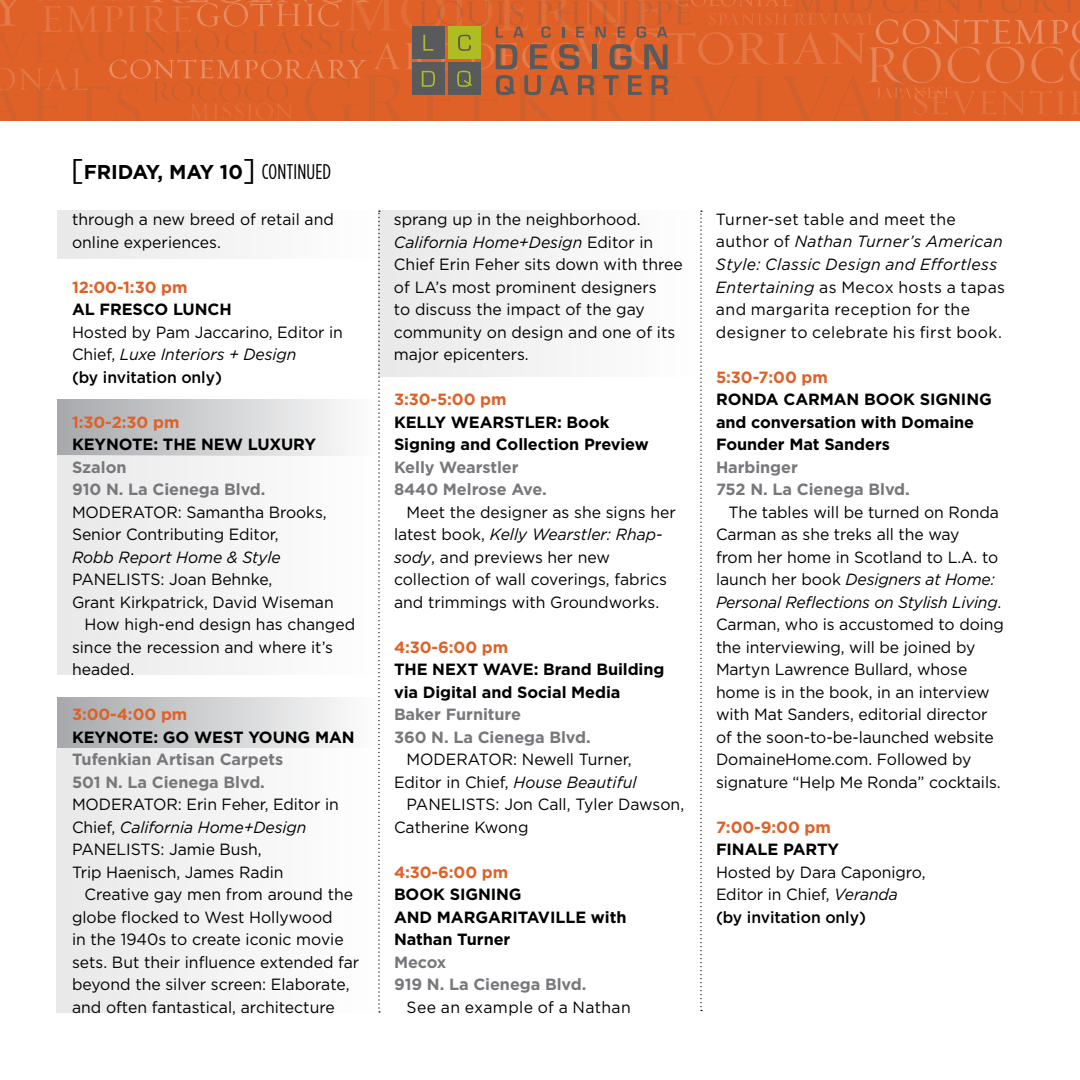
<style>
.page{position:relative;width:1080px;height:1080px;background:#fff}
.page>*{position:absolute;margin:0;border:0;box-sizing:border-box;transform-origin:0 0}
.t1{font:700 20px "Gotham";color:#000}
.t2{font:16.25px/22.5px "Gotham";letter-spacing:-.005em;color:#000}
.t3{font:700 16.25px/22.5px "Gotham";letter-spacing:-.005em;color:#000}
.t4{font:16.25px/22.5px "Gotham";letter-spacing:.025em;color:#000}
.t5{font:700 16.25px/22.5px "Gotham";letter-spacing:-.005em;color:#77787b}
.t6{font:700 16.25px "Gotham";letter-spacing:-.005em;color:#df6127}
.t7{font:italic 16.25px "Gotham";letter-spacing:-.005em;color:#000}
.s1{font-weight:400;font-size:30px}
.s2{font-family:"Gotham Condensed";font-weight:400;font-size:21.25px}
.s3{font-style:italic}
.s4{font-weight:500}
</style>
<div class="page">
<svg style="left:0;top:0;width:1080px;height:121px;background:#d6642d"></svg>
<div style="left:57px;top:211px;width:322px;height:48px;background:#f3f3f4"></div>
<div style="left:378px;top:211px;width:323px;height:166px;background:#f3f3f4"></div>
<div style="left:57px;top:698px;width:321px;height:50px;background:linear-gradient(to right,#a6a9ab,#fefdfe)"></div>
<div style="left:57px;top:748px;width:322px;height:264px;background:#f2f2f3"></div>
<div style="left:57px;top:400px;width:321px;height:56px;background:linear-gradient(to right,#a6a9ab,#fefdfe)"></div>
<div style="left:57px;top:456px;width:321px;height:219px;background:#f3f3f4"></div>
<svg style="left:378px;top:211px;width:2px;height:801px"></svg>
<svg style="left:700px;top:211px;width:2px;height:800px"></svg>
<p class="t1" style="left:71px;top:158px;width:262px"><span class="s1">[</span>FRI DAY, MAY 10<span class="s1">]</span> <span class="s2">CONTINUED</span></p>
<p class="t2" style="left:72px;top:208px;width:263px">through a new breed of retail and online experiences.</p>
<p class="t6" style="left:72px;top:276px;width:117px">12:00-1:30 pm</p>
<p class="t3" style="left:72px;top:298px;width:161px">Al Fresco Lunch</p>
<p class="t2" style="left:72px;top:320px;width:272px">Hosted by Pam Jaccarino, Editor in<br>Chief, <span class="s3">Luxe Interiors + Design<br></span><span class="s4">(by invitation only)</span></p>
<p class="t6" style="left:72px;top:411px;width:109px">1:30-2:30 pm</p>
<p class="t3" style="left:72px;top:433px;width:246px">Keynote: The New Luxury</p>
<p class="t5" style="left:72px;top:455px;width:195px">Szalon<br>910 N. La Cienega Blvd.</p>
<p class="t2" style="left:72px;top:500px;width:256px">MODERATOR: Samantha Brooks,<br>Senior Contributing Editor,</p>
<p class="t7" style="left:72px;top:546px;width:210px">Robb Report Home &amp; Style</p>
<p class="t2" style="left:72px;top:568px;width:202px">PANELISTS: Joan Behnke,</p>
<p class="t2" style="left:72px;top:590px;width:263px">Grant Kirkpatrick, David Wiseman</p>
<p class="t2" style="left:84px;top:613px;width:272px">How high-end design has changed</p>
<p class="t2" style="left:72px;top:635px;width:263px">since the recession and where it’s</p>
<p class="t2" style="left:72px;top:658px;width:64px">headed.</p>
<p class="t6" style="left:72px;top:703px;width:117px">3:00-4:00 pm</p>
<p class="t3" style="left:72px;top:725px;width:281px">Keynote: Go West Young Man</p>
<p class="t5" style="left:72px;top:748px;width:213px">Tufenkian Artisan Carpets<br>501 N. La Cienega Blvd.</p>
<p class="t2" style="left:72px;top:793px;width:268px">MODERATOR: Erin Feher, Editor in<br>Chief, <span class="s3">California Home+Design<br></span>PANELISTS: Jamie Bush,<br>Trip Haenisch, James Radin</p>
<p class="t2" style="left:72px;top:883px;width:289px;text-indent:12px">Creative gay men from around the globe flocked to West Hollywood<br>in the 1940s to create iconic movie sets. But their influence extended far beyond the silver screen: Elaborate, and often fantastical, architecture</p>
<p class="t2" style="left:394px;top:208px;width:290px">sprang up in the neighborhood.<br><span class="s3">California Home+Design</span> Editor in<br>Chief Erin Feher sits down with three of LA’s most prominent designers<br>to discuss the impact of the gay community on design and one of its major epicenters.</p>
<p class="t6" style="left:394px;top:388px;width:114px">3:30-5:00 pm</p>
<p class="t3" style="left:394px;top:410px;width:12px">Kell</p>
<p class="t3" style="left:394px;top:410px;width:256px;text-align:center">y Wearstle r: Book<br>Signing and Collection Preview</p>
<p class="t5" style="left:394px;top:455px;width:154px">Kelly Wearstler<br>8440 Melrose Ave.</p>
<p class="t2" style="left:394px;top:500px;width:283px;text-indent:12px">Meet the designer as she signs her latest book, <span class="s3">Kelly Wearstler: Rhap&shy;sody</span>, and previews her new collection of wall coverings, fabrics and trimmings with Groundworks.</p>
<p class="t6" style="left:394px;top:636px;width:116px">4:30-6:00 pm</p>
<p class="t3" style="left:394px;top:658px;width:272px">The Next Wave: Brand Building via Digital and Social Media</p>
<p class="t5" style="left:394px;top:703px;width:198px">Baker Furniture<br>360 N. La Cienega Blvd.</p>
<p class="t2" style="left:407px;top:748px;width:227px">MODERATOR: Newell Turner,</p>
<p class="t2" style="left:394px;top:770px;width:244px">Editor in Chief, <span class="s3">House Beautiful</span></p>
<p class="t2" style="left:407px;top:793px;width:279px">PANELISTS: Jon Call, Tyler Dawson,</p>
<p class="t2" style="left:394px;top:815px;width:136px">Catherine Kwong</p>
<p class="t6" style="left:394px;top:861px;width:116px">4:30-6:00 pm</p>
<p class="t3" style="left:394px;top:883px;width:172px">Book Sign ing<br>and Margaritaville</p>
<p class="t3" style="left:591px;top:905px;width:37px">with</p>
<p class="t3" style="left:394px;top:928px;width:118px">Nathan Turner</p>
<p class="t5" style="left:394px;top:950px;width:194px">Mecox<br>919 N. La Cienega Blvd.</p>
<p class="t4" style="left:407px;top:995px;width:226px">See an example of a Nathan</p>
<p class="t4" style="left:716px;top:208px;width:291px">Turner-set table and meet the author of <span class="s3">Nathan Turner’s American Style: Classic Design and Effortless Entertaining</span> as Mecox hosts a tapas and margarita reception for the designer to celebrate his first book.</p>
<p class="t6" style="left:716px;top:366px;width:113px">5:30-7:00 pm</p>
<p class="t3" style="left:716px;top:388px;width:14px">Rond</p>
<p class="t3" style="left:766px;top:388px;width:112px">a Carman boo</p>
<p class="t3" style="left:716px;top:388px;width:263px;text-indent:187px">k signing and conversation with Domaine<br>Founder Mat Sanders</p>
<p class="t5" style="left:716px;top:455px;width:195px">Harbinger<br>752 N. La Cienega Blvd.</p>
<p class="t2" style="left:716px;top:500px;width:290px;text-indent:12px">The tables will be turned on Ronda Carman as she treks all the way<br>from her home in Scotland to L.A. to launch her book <span class="s3">Designers at Home:<br>Personal Reflections on Stylish Living</span>.<br>Carman, who is accustomed to doing the interviewing, will be joined by Martyn Lawrence Bullard, whose home is in the book, in an interview with Mat Sanders, editorial director of the soon-to-be-launched website DomaineHome.com. Followed by signature “Help Me Ronda” cocktails.</p>
<p class="t6" style="left:716px;top:816px;width:116px">7:00-9:00 pm</p>
<p class="t3" style="left:716px;top:838px;width:125px">Finale Party</p>
<p class="t2" style="left:716px;top:860px;width:211px">Hosted by Dara Caponigro,<br>Editor in Chief, <span class="s3">Veranda </span><span class="s4">(by invitation only)</span></p>
</div>
